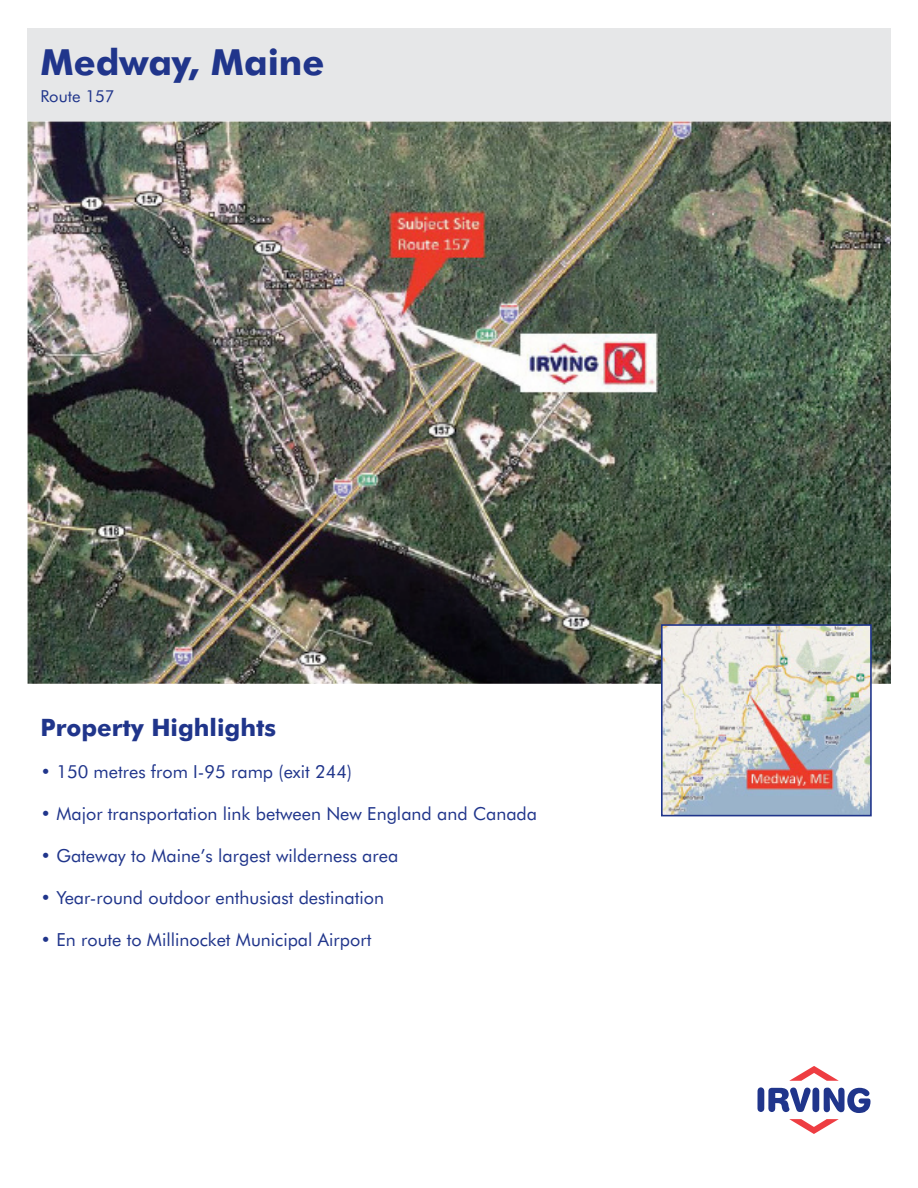
<style>
.page{position:relative;width:918px;height:1188px;background:#fff}
.page>*{position:absolute;margin:0;border:0;box-sizing:border-box;transform-origin:0 0}
.t1{font:700 36px "Futura BT";color:#20358b}
.t2{font:700 24px "Futura BT";color:#20358b}
.t3{font:18px "Futura BT";color:#20358b}
.t4{font:16.5px "Futura BT";color:#20358b}
</style>
<div class="page">
<svg style="left:757px;top:1087px;width:114px;height:26px"></svg>
<svg style="left:789px;top:1066px;width:50px;height:15px"></svg>
<svg style="left:789px;top:1119px;width:50px;height:15px"></svg>
<img style="left:27px;top:121px;width:864px;height:563px">
<img style="left:664px;top:627px;width:205px;height:186px">
<div style="left:661px;top:624px;width:211px;height:192px;border:2px solid #20358b"></div>
<div style="left:27px;top:28px;width:864px;height:93px;background:#e6e7e8"></div>
<h1 class="t1" style="left:40px;top:40px;width:285px">Medway, Maine</h1>
<p class="t4" style="left:40px;top:86px;width:76px">Route 157</p>
<h2 class="t2" style="left:40px;top:713px;width:237px">Property Highlights</h2>
<p class="t3" style="left:40px;top:761px;width:313px">• 150 metres from I-95 ramp (exit 244)</p>
<p class="t3" style="left:40px;top:803px;width:498px">• Major transportation link between New England and Canada</p>
<p class="t3" style="left:40px;top:845px;width:359px">• Gateway to Maine’s largest wilderness area</p>
<p class="t3" style="left:40px;top:887px;width:345px">• Year-round outdoor enthusiast destination</p>
<p class="t3" style="left:40px;top:929px;width:332px">• En route to Millinocket Municipal Airport</p>
</div>
